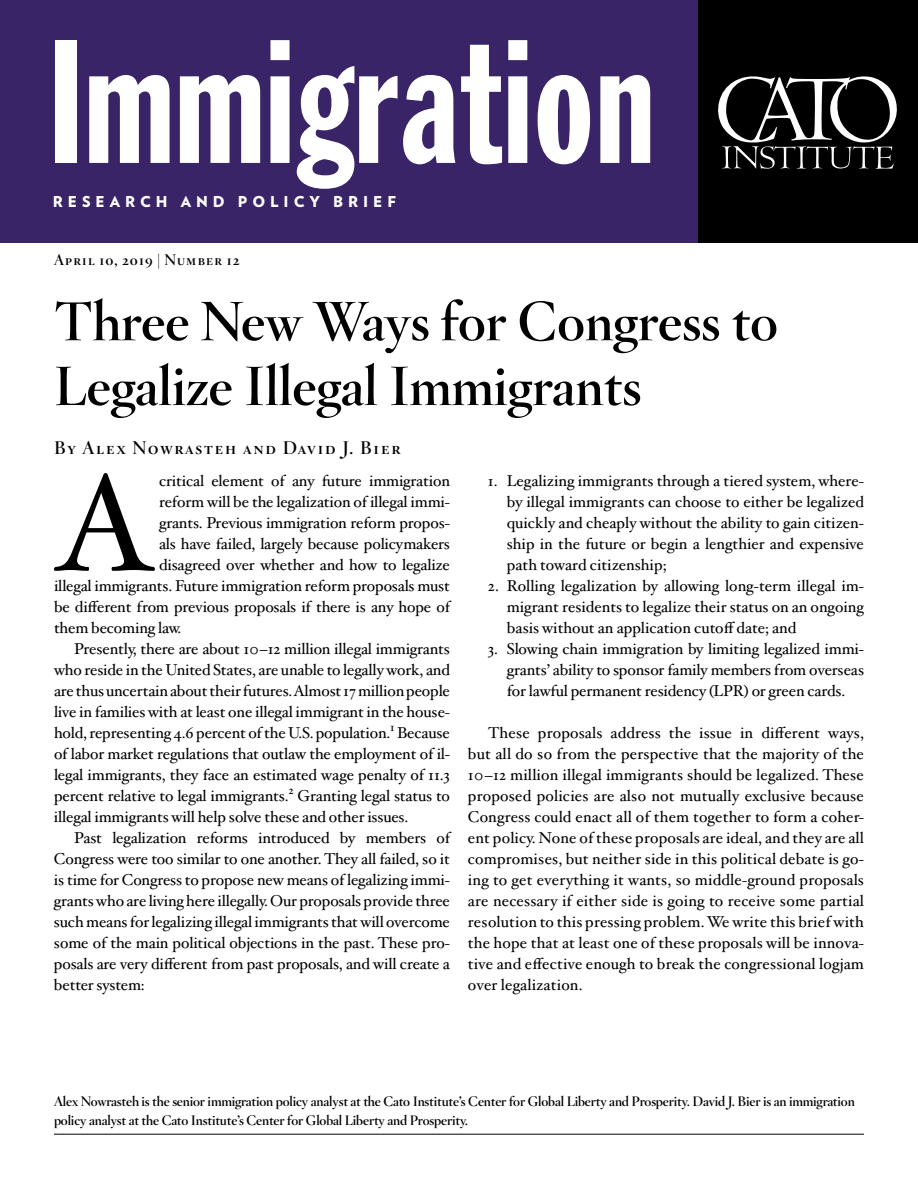
<style>
.page{position:relative;width:918px;height:1188px;background:#fff}
.page>*{position:absolute;margin:0;border:0;box-sizing:border-box;transform-origin:0 0}
.t1{font:172.5px "Franklin Gothic Std Extra Cond";letter-spacing:.015em;color:#fff;scale:.95 1}
.t2{font:137.55px "Hoefler Txt";color:#000}
.t3{font:700 54px/64.8px "Hoefler Titling";color:#000}
.t4{font:700 18px "Hoefler Titling";letter-spacing:.075em;color:#000}
.t5{font:15.75px/21px "Hoefler Txt";letter-spacing:-.01em;color:#000;text-align:justify}
.t6{font:900 15px "Verlag";letter-spacing:.33em;color:#fff}
.t7{font:700 15px "Hoefler Titling";letter-spacing:.05em;color:#000}
.t8{font:700 13.5px/19.5px "Hoefler Titling";letter-spacing:-.01em;color:#000}
</style>
<div class="page">
<div style="left:0;top:0;width:698px;height:243px;background:#392468"></div>
<div style="left:698px;top:0;width:220px;height:243px;background:#000"></div>
<svg style="left:718px;top:76px;width:179px;height:93px"></svg>
<hr style="left:54px;top:1134px;width:810px;height:1px;background:#000">
<h1 class="t1" style="left:50px;top:10px;width:638px">Immigration</h1>
<p class="t6" style="left:53px;top:189px;width:344px">RESEARCH AND POLICY BRIEF</p>
<p class="t7" style="left:54px;top:248px;width:187px">April 10, 2019 | Number 12</p>
<h3 class="t3" style="left:54px;top:284px;width:725px">Three New Ways for Congress to<br>Legalize Illegal Immigrants</h3>
<p class="t4" style="left:54px;top:433px;width:348px">By Alex Nowrasteh and David J. Bier</p>
<h2 class="t2" style="left:54px;top:421px;width:102px">A</h2>
<p class="t5" style="left:159px;top:469px;width:292px">critical element of any future immigration</p>
<p class="t5" style="left:507px;top:469px;width:359px;text-indent:-19px">1. Legalizing immigrants through a tiered system, where&shy;by illegal immigrants can choose to either be legalized quickly and cheaply without the ability to gain citizen&shy;ship in the future or begin a lengthier and expensive path toward citizenship;</p>
<p class="t5" style="left:507px;top:574px;width:359px;text-indent:-19px">2. Rolling legalization by allowing long-term illegal im&shy;migrant residents to legalize their status on an ongoing basis without an application cutoff date; and</p>
<p class="t5" style="left:507px;top:637px;width:359px;text-indent:-19px">3. Slowing chain immigration by limiting legalized immi&shy;grants’ ability to sponsor family members from overseas for lawful permanent residency (LPR) or green cards.</p>
<p class="t5" style="left:468px;top:721px;width:398px;text-indent:20px">These proposals address the issue in different ways, but all do so from the perspective that the majority of the 10–12 million illegal immigrants should be legalized. These proposed policies are also not mutually exclusive because Congress could enact all of them together to form a coher&shy;ent policy. None of these proposals are ideal, and they are all compromises, but neither side in this political debate is go&shy;ing to get everything it wants, so middle-ground proposals are necessary if either side is going to receive some partial resolution to this pressing problem. We write this brief with the hope that at least one of these proposals will be innova&shy;tive and effective enough to break the congressional logjam over legalization.</p>
<p class="t5" style="left:159px;top:490px;width:292px">reform will be the legalization of illegal immi-</p>
<p class="t5" style="left:159px;top:511px;width:292px">grants. Previous immigration reform propos-</p>
<p class="t5" style="left:159px;top:532px;width:292px">als have failed, largely because policymakers</p>
<p class="t5" style="left:159px;top:553px;width:292px">disagreed over whether and how to legalize</p>
<p class="t5" style="left:54px;top:574px;width:397px">illegal immigrants. Future immigration reform proposals must</p>
<p class="t5" style="left:54px;top:595px;width:398px">be different from previous proposals if there is any hope of</p>
<p class="t5" style="left:54px;top:616px;width:129px">them becoming law.</p>
<p class="t5" style="left:74px;top:637px;width:377px">Presently, there are about 10–12 million illegal immigrants</p>
<p class="t5" style="left:54px;top:658px;width:398px">who reside in the United States, are unable to legally work, and</p>
<p class="t5" style="left:54px;top:679px;width:398px">are thus uncertain about their futures. Almost 17 million people</p>
<p class="t5" style="left:54px;top:700px;width:398px">live in families with at least one illegal immigrant in the house-</p>
<p class="t5" style="left:54px;top:721px;width:397px">hold, representing 4.6 percent of the U.S. population.<sup>1</sup> Because</p>
<p class="t5" style="left:54px;top:742px;width:397px">of labor market regulations that outlaw the employment of il-</p>
<p class="t5" style="left:54px;top:763px;width:397px">legal immigrants, they face an estimated wage penalty of 11.3</p>
<p class="t5" style="left:54px;top:784px;width:398px">percent relative to legal immigrants.<sup>2</sup> Granting legal status to</p>
<p class="t5" style="left:54px;top:805px;width:356px">illegal immigrants will help solve these and other issues.</p>
<p class="t5" style="left:74px;top:826px;width:377px">Past legalization reforms introduced by members of</p>
<p class="t5" style="left:54px;top:847px;width:398px">Congress were too similar to one another. They all failed, so it</p>
<p class="t5" style="left:54px;top:868px;width:397px">is time for Congress to propose new means of legalizing immi-</p>
<p class="t5" style="left:54px;top:889px;width:398px">grants who are living here illegally. Our proposals provide three</p>
<p class="t5" style="left:54px;top:910px;width:397px">such means for legalizing illegal immigrants that will overcome</p>
<p class="t5" style="left:54px;top:931px;width:398px">some of the main political objections in the past. These pro-</p>
<p class="t5" style="left:54px;top:952px;width:397px">posals are very different from past proposals, and will create a</p>
<p class="t5" style="left:54px;top:973px;width:92px">better system:</p>
<p class="t8" style="left:54px;top:1090px;width:802px">Alex Nowrasteh is the senior immigration policy analyst at the Cato Institute’s Center for Global Liberty and Prosperity. David J. Bier is an immigration policy analyst at the Cato Institute’s Center for Global Liberty and Prosperity.</p>
</div>
